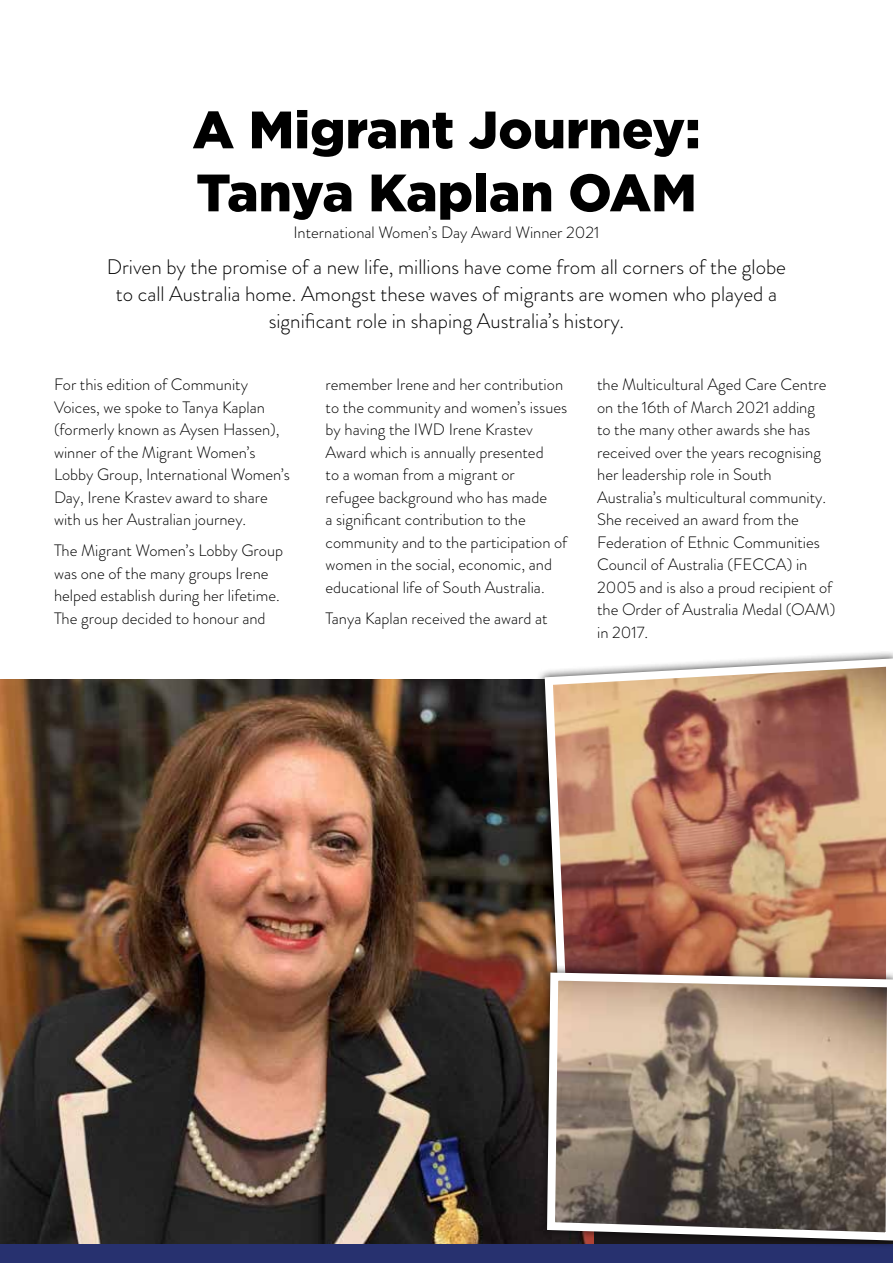
<style>
.page{position:relative;width:893px;height:1263px;background:#fff}
.page>*{position:absolute;margin:0;border:0;box-sizing:border-box;transform-origin:0 0}
.t1{font:900 52.5px/63px "Gotham";color:#000}
.t2{font:300 21px/27px "Brandon Grotesque";color:#000;text-align:center}
.t3{font:300 16.5px/22.5px "Brandon Grotesque";color:#000}
</style>
<div class="page">
<div style="left:0;top:1243px;width:893px;height:20px;background:#27316f"></div>
<img style="left:0;top:679px;width:539px;height:564px">
<div style="left:536px;top:650px;width:357px;height:375px;background:#000;opacity:.75"></div>
<img style="left:540px;top:654px;width:353px;height:310px">
<div style="left:539px;top:964px;width:354px;height:285px;background:#000;opacity:.75"></div>
<svg style="left:543px;top:968px;width:350px;height:276px;background:#958577"></svg>
<h1 class="t1" style="left:192px;top:98px;width:510px">A Migrant Journey:<br>Tanya Kaplan OAM</h1>
<p class="t3" style="left:294px;top:221px;width:307px">International Women’s Day Award Winner 2021</p>
<p class="t2" style="left:107px;top:253px;width:681px">Driven by the promise of a new life, millions have come from all corners of the globe to call Australia home. Amongst these waves of migrants are women who played a significant role in shaping Australia’s history.</p>
<p class="t3" style="left:54px;top:373px;width:238px">For this edition of Community<br>Voices, we spoke to Tanya Kaplan (formerly known as Aysen Hassen), winner of the Migrant Women’s<br>Lobby Group, International Women’s<br>Day, Irene Krastev award to share with us her Australian journey.</p>
<p class="t3" style="left:54px;top:539px;width:231px">The Migrant Women’s Lobby Group was one of the many groups Irene helped establish during her lifetime.<br>The group decided to honour and</p>
<p class="t3" style="left:326px;top:373px;width:243px">remember Irene and her contribution to the community and women’s issues by having the IWD Irene Krastev Award which is annually presented<br>to a woman from a migrant or refugee background who has made<br>a significant contribution to the community and to the participation of women in the social, economic, and educational life of South Australia.</p>
<p class="t3" style="left:326px;top:607px;width:223px">Tanya Kaplan received the award at</p>
<p class="t3" style="left:597px;top:373px;width:240px">the Multicultural Aged Care Centre on the 16th of March 2021 adding<br>to the many other awards she has received over the years recognising her leadership role in South<br>Australia’s multicultural community.<br>She received an award from the<br>Federation of Ethnic Communities<br>Council of Australia (FECCA) in<br>2005 and is also a proud recipient of the Order of Australia Medal (OAM) in 2017.</p>
</div>
